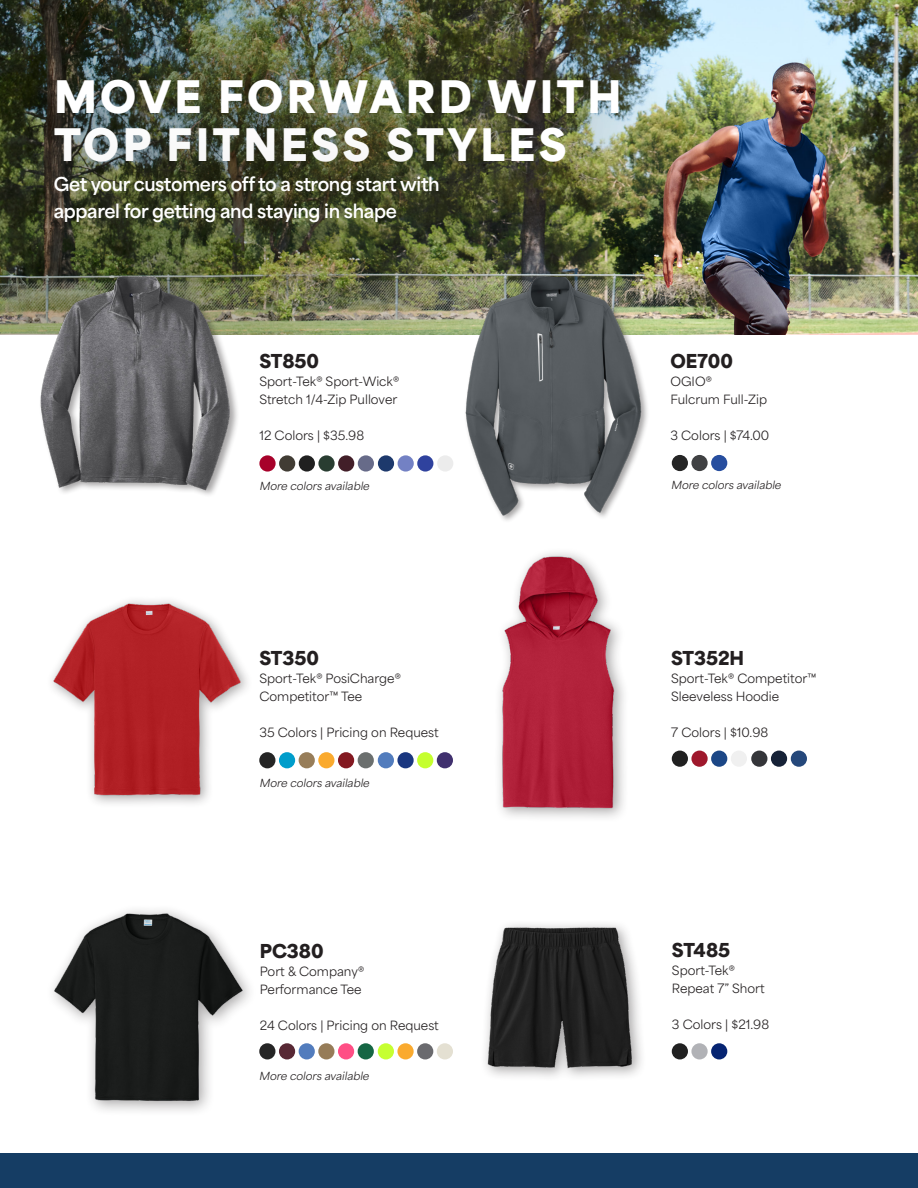
<style>
.page{position:relative;width:918px;height:1188px;background:#fff}
.page>*{position:absolute;margin:0;border:0;box-sizing:border-box;transform-origin:0 0}
.t1{font:900 42px/48px "Area Normal";letter-spacing:.08em;color:#fff}
.t2{font:700 18px/27px "Area Normal";letter-spacing:-.02em;color:#fff}
.t3{font:900 18px "Area Normal";color:#231f20}
.Brand___Style_Name{font:12px/18px "Area Normal";color:#231f20}
.Color_and_Details{font:12px "Area Normal";color:#231f20}
.t4{font:italic 10.5px "Area Normal";color:#231f20}
</style>
<div class="page">
<img style="left:0;top:0;width:918px;height:335px">
<img style="left:0;top:0;width:850px;height:334px">
<div style="left:0;top:0;width:717px;height:270px;background:#231f20;opacity:.7"></div>
<div style="left:0;top:95px;width:523px;height:230px;background:#231f20;opacity:.7"></div>
<div style="left:0;top:1153px;width:918px;height:35px;background:#153d64"></div>
<div style="left:672px;top:1043px;width:16px;height:16px;background:#212121;border-radius:50%"></div>
<div style="left:711px;top:1043px;width:16px;height:16px;background:#062472;border-radius:50%"></div>
<div style="left:691px;top:1043px;width:17px;height:16px;background:#b1b2b6;border-radius:50%"></div>
<img style="left:485px;top:924px;width:157px;height:153px">
<div style="left:464px;top:275px;width:186px;height:248px;background:#231f20;opacity:.4"></div>
<img style="left:462px;top:278px;width:182px;height:242px">
<div style="left:672px;top:455px;width:16px;height:16px;background:#252525;border-radius:50%"></div>
<div style="left:711px;top:455px;width:16px;height:16px;background:#274e9f;border-radius:50%"></div>
<div style="left:691px;top:455px;width:17px;height:16px;background:#404143;border-radius:50%"></div>
<div style="left:259px;top:1043px;width:16px;height:16px;background:#252525;border-radius:50%"></div>
<div style="left:378px;top:1043px;width:16px;height:16px;background:#c6ff31;border-radius:50%"></div>
<div style="left:299px;top:1043px;width:16px;height:16px;background:#527cbd;border-radius:50%"></div>
<div style="left:417px;top:1043px;width:16px;height:16px;background:#6a6a6e;border-radius:50%"></div>
<div style="left:279px;top:1043px;width:16px;height:16px;background:#582834;border-radius:50%"></div>
<div style="left:397px;top:1043px;width:17px;height:16px;background:#faaa2e;border-radius:50%"></div>
<div style="left:318px;top:1043px;width:17px;height:16px;background:#967c58;border-radius:50%"></div>
<div style="left:437px;top:1043px;width:16px;height:16px;background:#e4e0d2;border-radius:50%"></div>
<div style="left:358px;top:1043px;width:16px;height:16px;background:#156644;border-radius:50%"></div>
<div style="left:338px;top:1043px;width:16px;height:16px;background:#ff4f85;border-radius:50%"></div>
<img style="left:52px;top:600px;width:194px;height:204px">
<div style="left:672px;top:751px;width:16px;height:16px;background:#202020;border-radius:50%"></div>
<div style="left:711px;top:751px;width:16px;height:16px;background:#1c4786;border-radius:50%"></div>
<div style="left:691px;top:751px;width:17px;height:16px;background:#9f182c;border-radius:50%"></div>
<div style="left:731px;top:751px;width:16px;height:16px;background:#f0f0f0;border-radius:50%"></div>
<div style="left:751px;top:751px;width:16px;height:16px;background:#343539;border-radius:50%"></div>
<div style="left:771px;top:751px;width:16px;height:16px;background:#162237;border-radius:50%"></div>
<div style="left:791px;top:751px;width:16px;height:16px;background:#25487b;border-radius:50%"></div>
<div style="left:259px;top:752px;width:16px;height:16px;background:#252525;border-radius:50%"></div>
<div style="left:378px;top:752px;width:16px;height:16px;background:#527cbd;border-radius:50%"></div>
<div style="left:299px;top:752px;width:16px;height:16px;background:#977d59;border-radius:50%"></div>
<div style="left:417px;top:752px;width:16px;height:16px;background:#c5ff2f;border-radius:50%"></div>
<div style="left:279px;top:752px;width:16px;height:16px;background:#009dcb;border-radius:50%"></div>
<div style="left:397px;top:752px;width:17px;height:16px;background:#1a3780;border-radius:50%"></div>
<div style="left:318px;top:752px;width:17px;height:16px;background:#faaa2e;border-radius:50%"></div>
<div style="left:437px;top:752px;width:16px;height:16px;background:#40306e;border-radius:50%"></div>
<div style="left:358px;top:752px;width:16px;height:16px;background:#6b6f6e;border-radius:50%"></div>
<div style="left:338px;top:752px;width:16px;height:16px;background:#831921;border-radius:50%"></div>
<img style="left:499px;top:552px;width:125px;height:266px">
<img style="left:53px;top:910px;width:197px;height:201px">
<div style="left:259px;top:455px;width:17px;height:17px;background:#a7012a;border-radius:50%"></div>
<div style="left:378px;top:455px;width:16px;height:17px;background:#1d396c;border-radius:50%"></div>
<div style="left:299px;top:455px;width:16px;height:17px;background:#202020;border-radius:50%"></div>
<div style="left:417px;top:455px;width:16px;height:17px;background:#2f429e;border-radius:50%"></div>
<div style="left:279px;top:455px;width:16px;height:17px;background:#413c34;border-radius:50%"></div>
<div style="left:398px;top:455px;width:16px;height:17px;background:#7381c4;border-radius:50%"></div>
<div style="left:318px;top:455px;width:17px;height:17px;background:#293d31;border-radius:50%"></div>
<div style="left:358px;top:455px;width:16px;height:17px;background:#676b89;border-radius:50%"></div>
<div style="left:338px;top:455px;width:16px;height:17px;background:#421e28;border-radius:50%"></div>
<div style="left:437px;top:455px;width:16px;height:17px;background:#ececec;border-radius:50%"></div>
<div style="left:39px;top:274px;width:201px;height:224px;background:#231f20;opacity:.4"></div>
<img style="left:35px;top:268px;width:201px;height:224px">
<p class="t1" style="left:54px;top:69px;width:569px">MOVE FORWARD WITH<br>TOP FITNESS STYLES</p>
<p class="t2" style="left:54px;top:168px;width:387px">Get your customers off to a strong start with apparel for getting and staying in shape</p>
<p class="t3" style="left:259px;top:345px;width:61px">ST850</p>
<p class="Brand___Style_Name" style="left:259px;top:371px;width:142px">Sport-Tek® Sport-Wick®<br>Stretch 1/4-Zip Pullover</p>
<p class="Color_and_Details" style="left:259px;top:425px;width:106px">12 Colors | $35.98</p>
<p class="t4" style="left:260px;top:477px;width:111px">More colors available</p>
<p class="t3" style="left:670px;top:345px;width:64px">OE700</p>
<p class="Brand___Style_Name" style="left:670px;top:371px;width:98px">OGIO®<br>Fulcrum Full-Zip</p>
<p class="Color_and_Details" style="left:670px;top:425px;width:100px">3 Colors | $74.00</p>
<p class="t4" style="left:672px;top:475px;width:111px">More colors available</p>
<p class="t3" style="left:259px;top:642px;width:61px">ST350</p>
<p class="Brand___Style_Name" style="left:259px;top:668px;width:143px">Sport-Tek® PosiCharge®<br>Competitor™ Tee</p>
<p class="Color_and_Details" style="left:259px;top:722px;width:181px">35 Colors | Pricing on Request</p>
<p class="t4" style="left:260px;top:773px;width:111px">More colors available</p>
<p class="t3" style="left:260px;top:934px;width:65px">PC380</p>
<p class="Brand___Style_Name" style="left:260px;top:961px;width:106px">Port &amp; Company®<br>Performance Tee</p>
<p class="Color_and_Details" style="left:260px;top:1015px;width:181px">24 Colors | Pricing on Request</p>
<p class="t4" style="left:260px;top:1066px;width:111px">More colors available</p>
<p class="t3" style="left:671px;top:642px;width:75px">ST352H</p>
<p class="Brand___Style_Name" style="left:671px;top:668px;width:147px">Sport-Tek® Competitor™<br>Sleeveless Hoodie</p>
<p class="Color_and_Details" style="left:671px;top:722px;width:99px">7 Colors | $10.98</p>
<p class="t3" style="left:672px;top:934px;width:60px">ST485</p>
<p class="Brand___Style_Name" style="left:672px;top:960px;width:94px">Sport-Tek®<br>Repeat 7” Short</p>
<p class="Color_and_Details" style="left:672px;top:1014px;width:99px">3 Colors | $21.98</p>
</div>
